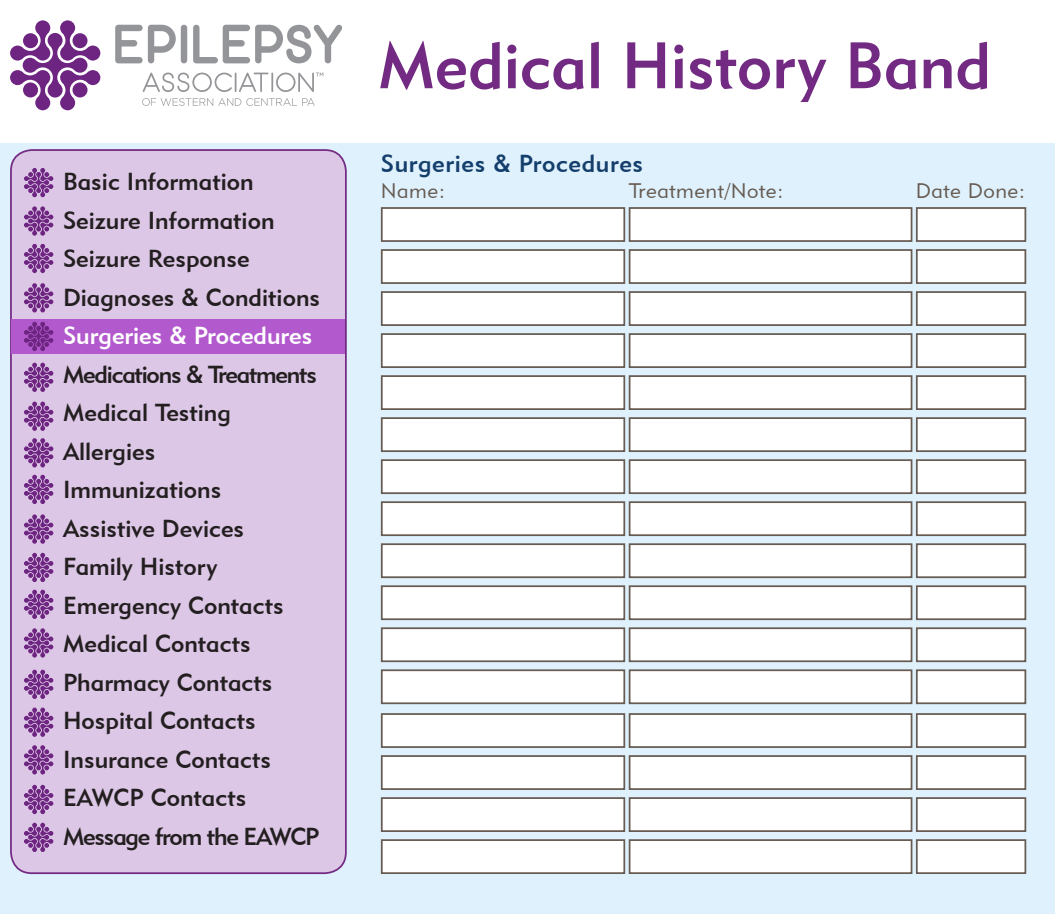
<style>
.page{position:relative;width:1056px;height:914px;background:#fff}
.page>*{position:absolute;margin:0;border:0;box-sizing:border-box;transform-origin:0 0}
.t1{font:64.75px "Geometric 415 BT Medium A";color:#722a82}
.t2{font:24.5px/38.5px "Geometric 415 BT Medium A";color:#231f20}
.t3{font:24.5px "Geometric 415 BT Medium A";color:#fff}
.t4{font:24.5px "Geometric 415 BT Medium A";letter-spacing:.025em;color:#143e6b}
.t5{font:21px "Geometric 415 BT Lite A";letter-spacing:.025em;color:#675b52}
</style>
<div class="page">
<div style="left:0;top:143px;width:1054px;height:771px;background:#def1fc"></div>
<div style="left:11px;top:150px;width:335px;height:723px;background:#ddc7e6;border-radius:21px"></div>
<div style="left:10px;top:149px;width:337px;height:725px;border:2px solid #722a82;border-radius:21px"></div>
<div style="left:12px;top:319px;width:333px;height:35px;background:#b259cd"></div>
<svg style="left:115px;top:25px;width:61px;height:38px"></svg>
<div style="left:181px;top:25px;width:6px;height:38px;background:#939598;border-radius:3px"></div>
<svg style="left:193px;top:24px;width:148px;height:39px"></svg>
<svg style="left:142px;top:98px;width:173px;height:8px"></svg>
<svg style="left:10px;top:20px;width:90px;height:90px"></svg>
<svg style="left:142px;top:72px;width:181px;height:20px"></svg>
<svg style="left:24px;top:168px;width:29px;height:29px"></svg>
<svg style="left:24px;top:206px;width:29px;height:30px"></svg>
<svg style="left:24px;top:244px;width:29px;height:29px"></svg>
<svg style="left:24px;top:283px;width:29px;height:29px"></svg>
<svg style="left:24px;top:322px;width:29px;height:29px"></svg>
<svg style="left:24px;top:362px;width:29px;height:30px"></svg>
<svg style="left:24px;top:401px;width:29px;height:30px"></svg>
<svg style="left:24px;top:438px;width:29px;height:29px"></svg>
<svg style="left:24px;top:475px;width:29px;height:29px"></svg>
<svg style="left:24px;top:514px;width:29px;height:29px"></svg>
<svg style="left:24px;top:552px;width:29px;height:30px"></svg>
<svg style="left:24px;top:589px;width:29px;height:30px"></svg>
<svg style="left:24px;top:628px;width:29px;height:29px"></svg>
<svg style="left:24px;top:669px;width:29px;height:30px"></svg>
<svg style="left:24px;top:707px;width:29px;height:29px"></svg>
<svg style="left:24px;top:745px;width:29px;height:29px"></svg>
<svg style="left:24px;top:784px;width:29px;height:30px"></svg>
<svg style="left:24px;top:822px;width:29px;height:30px"></svg>
<div style="left:381px;top:207px;width:244px;height:35px;background:#fff;border:2px solid #675b52"></div>
<div style="left:628px;top:207px;width:284px;height:35px;background:#fff;border:2px solid #675b52"></div>
<div style="left:915px;top:207px;width:111px;height:35px;background:#fff;border:2px solid #675b52"></div>
<div style="left:381px;top:249px;width:244px;height:35px;background:#fff;border:2px solid #675b52"></div>
<div style="left:628px;top:249px;width:284px;height:35px;background:#fff;border:2px solid #675b52"></div>
<div style="left:915px;top:249px;width:111px;height:35px;background:#fff;border:2px solid #675b52"></div>
<div style="left:381px;top:291px;width:244px;height:35px;background:#fff;border:2px solid #675b52"></div>
<div style="left:628px;top:291px;width:284px;height:35px;background:#fff;border:2px solid #675b52"></div>
<div style="left:915px;top:291px;width:111px;height:35px;background:#fff;border:2px solid #675b52"></div>
<div style="left:381px;top:333px;width:244px;height:35px;background:#fff;border:2px solid #675b52"></div>
<div style="left:628px;top:333px;width:284px;height:35px;background:#fff;border:2px solid #675b52"></div>
<div style="left:915px;top:333px;width:111px;height:35px;background:#fff;border:2px solid #675b52"></div>
<div style="left:381px;top:375px;width:244px;height:35px;background:#fff;border:2px solid #675b52"></div>
<div style="left:628px;top:375px;width:284px;height:35px;background:#fff;border:2px solid #675b52"></div>
<div style="left:915px;top:375px;width:111px;height:35px;background:#fff;border:2px solid #675b52"></div>
<div style="left:381px;top:417px;width:244px;height:35px;background:#fff;border:2px solid #675b52"></div>
<div style="left:628px;top:417px;width:284px;height:35px;background:#fff;border:2px solid #675b52"></div>
<div style="left:915px;top:417px;width:111px;height:35px;background:#fff;border:2px solid #675b52"></div>
<div style="left:381px;top:459px;width:244px;height:35px;background:#fff;border:2px solid #675b52"></div>
<div style="left:628px;top:459px;width:284px;height:35px;background:#fff;border:2px solid #675b52"></div>
<div style="left:915px;top:459px;width:111px;height:35px;background:#fff;border:2px solid #675b52"></div>
<div style="left:381px;top:501px;width:244px;height:35px;background:#fff;border:2px solid #675b52"></div>
<div style="left:628px;top:501px;width:284px;height:35px;background:#fff;border:2px solid #675b52"></div>
<div style="left:915px;top:501px;width:111px;height:35px;background:#fff;border:2px solid #675b52"></div>
<div style="left:381px;top:543px;width:244px;height:35px;background:#fff;border:2px solid #675b52"></div>
<div style="left:628px;top:543px;width:284px;height:35px;background:#fff;border:2px solid #675b52"></div>
<div style="left:915px;top:543px;width:111px;height:35px;background:#fff;border:2px solid #675b52"></div>
<div style="left:381px;top:585px;width:244px;height:35px;background:#fff;border:2px solid #675b52"></div>
<div style="left:628px;top:585px;width:284px;height:35px;background:#fff;border:2px solid #675b52"></div>
<div style="left:915px;top:585px;width:111px;height:35px;background:#fff;border:2px solid #675b52"></div>
<div style="left:381px;top:627px;width:244px;height:35px;background:#fff;border:2px solid #675b52"></div>
<div style="left:628px;top:627px;width:284px;height:35px;background:#fff;border:2px solid #675b52"></div>
<div style="left:915px;top:627px;width:111px;height:35px;background:#fff;border:2px solid #675b52"></div>
<div style="left:381px;top:669px;width:244px;height:35px;background:#fff;border:2px solid #675b52"></div>
<div style="left:628px;top:669px;width:284px;height:35px;background:#fff;border:2px solid #675b52"></div>
<div style="left:915px;top:669px;width:111px;height:35px;background:#fff;border:2px solid #675b52"></div>
<div style="left:381px;top:713px;width:244px;height:35px;background:#fff;border:2px solid #675b52"></div>
<div style="left:628px;top:713px;width:284px;height:35px;background:#fff;border:2px solid #675b52"></div>
<div style="left:915px;top:713px;width:111px;height:35px;background:#fff;border:2px solid #675b52"></div>
<div style="left:381px;top:755px;width:244px;height:35px;background:#fff;border:2px solid #675b52"></div>
<div style="left:628px;top:755px;width:284px;height:35px;background:#fff;border:2px solid #675b52"></div>
<div style="left:915px;top:755px;width:111px;height:35px;background:#fff;border:2px solid #675b52"></div>
<div style="left:381px;top:797px;width:244px;height:35px;background:#fff;border:2px solid #675b52"></div>
<div style="left:628px;top:797px;width:284px;height:35px;background:#fff;border:2px solid #675b52"></div>
<div style="left:915px;top:797px;width:111px;height:35px;background:#fff;border:2px solid #675b52"></div>
<div style="left:381px;top:839px;width:244px;height:35px;background:#fff;border:2px solid #675b52"></div>
<div style="left:628px;top:839px;width:284px;height:35px;background:#fff;border:2px solid #675b52"></div>
<div style="left:915px;top:839px;width:111px;height:35px;background:#fff;border:2px solid #675b52"></div>
<p class="t2" style="left:63px;top:162px;width:258px">Basic Information<br>Seizure Information<br>Seizure Response<br>Diagnoses &amp; Conditions</p>
<p class="t3" style="left:63px;top:320px;width:251px">Surgeries &amp; Procedures</p>
<p class="t2" style="left:63px;top:354px;width:258px">Medications &amp; Treatments<br>Medical Testing<br>Allergies<br>Immunizations<br>Assistive Devices<br>Family History<br>Emergency Contacts<br>Medical Contacts<br>Pharmacy Contacts<br>Hospital Contacts<br>Insurance Contacts<br>EAWCP Contacts<br>Message from the EAWCP</p>
<h1 class="t1" style="left:378px;top:26px;width:614px">Medical History Band</h1>
<p class="t4" style="left:381px;top:148px;width:264px">Surgeries &amp; Procedures</p>
<p class="t5" style="left:381px;top:178px;width:66px">Name:</p>
<p class="t5" style="left:628px;top:178px;width:156px">Treatment/Note:</p>
<p class="t5" style="left:915px;top:178px;width:111px">Date Done:</p>
</div>
